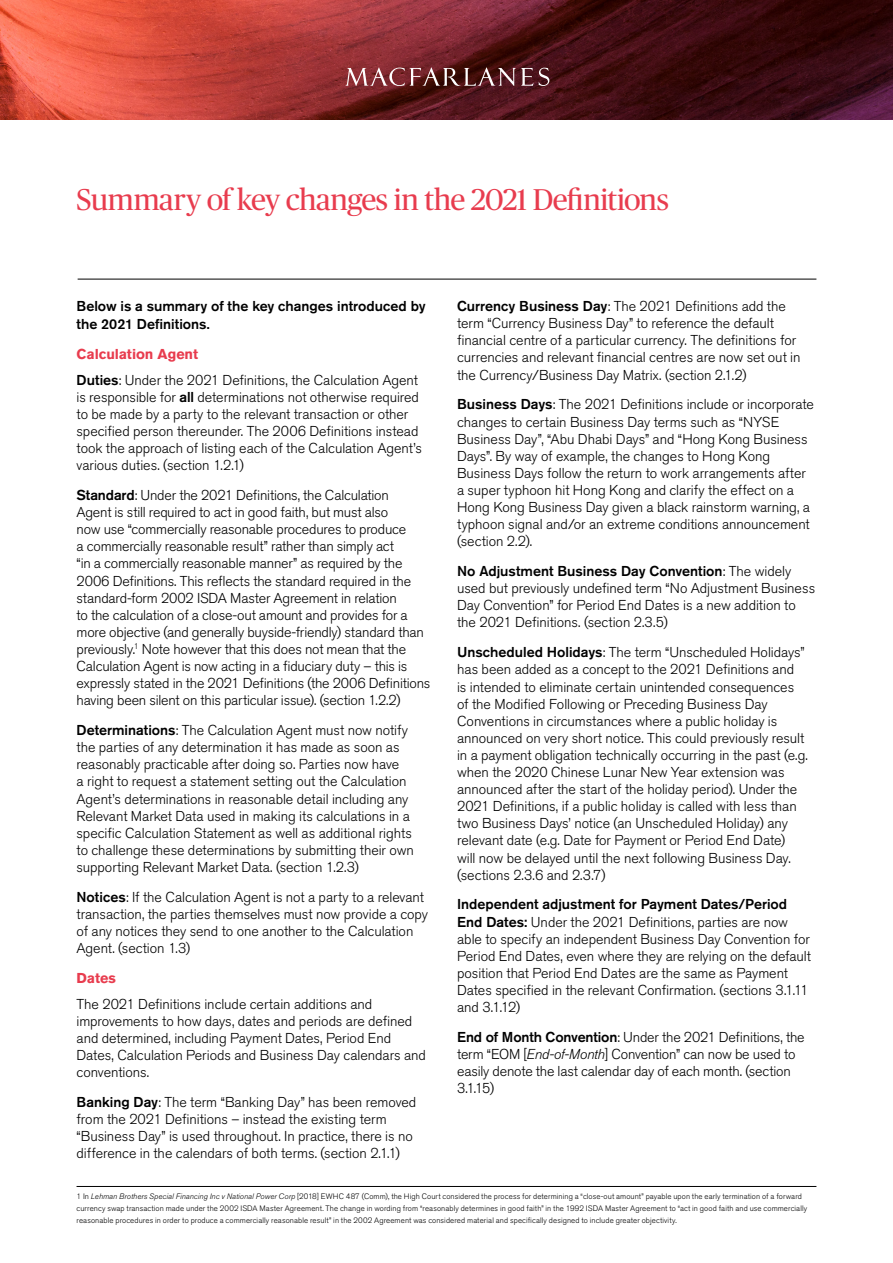
<style>
.page{position:relative;width:893px;height:1263px;background:#fff}
.page>*{position:absolute;margin:0;border:0;box-sizing:border-box;transform-origin:0 0}
.t1{font:30px "Publico Headline";letter-spacing:-.02em;color:#e83c4e}
.t2{font:300 14.25px/17.1px "Akzidenz Grotesk BQ";letter-spacing:-.005em;color:#000}
.t3{font:500 14.25px/18px "Akzidenz Grotesk BQ";color:#000}
.t4{font:700 14.25px "Akzidenz Grotesk BQ";color:#e83c4e}
.t5{font:300 7.8px/12px "Akzidenz Grotesk BQ";letter-spacing:.015em;color:#000}
.s1{font-weight:700;color:#e83c4e}
.s2{font-weight:500}
.s3{font-style:italic}
</style>
<div class="page">
<img style="left:0;top:0;width:893px;height:119px">
<svg style="left:345px;top:68px;width:188px;height:18px;background:#804b4d"></svg>
<svg style="left:539px;top:68px;width:10px;height:18px"></svg>
<hr style="left:77px;top:1186px;width:739px;height:1px;background:#000">
<hr style="left:78px;top:279px;width:738px;height:1px;background:#000">
<h1 class="t1" style="left:77px;top:179px;width:594px">Summary of key changes in the 2021 Definitions</h1>
<p class="t3" style="left:77px;top:297px;width:351px">Below is a summary of the key changes introduced by the 2021 Definitions.</p>
<p class="t2" style="left:77px;top:342px;width:343px;line-height:25.7px"><span class="s1">Calculation Agent<br></span><span class="s2">Duties</span>: Under the 2021 Definitions, the Calculation Agent</p>
<p class="t2" style="left:77px;top:389px;width:347px">is responsible for <span class="s2">all</span> determinations not otherwise required to be made by a party to the relevant transaction or other specified person thereunder. The 2006 Definitions instead took the approach of listing each of the Calculation Agent’s various duties. (section 1.2.1)</p>
<p class="t2" style="left:77px;top:487px;width:355px"><span class="s2">Standard</span>: Under the 2021 Definitions, the Calculation<br>Agent is still required to act in good faith, but must also<br>now use “commercially reasonable procedures to produce<br>a commercially reasonable result” rather than simply act<br>“in a commercially reasonable manner” as required by the 2006 Definitions. This reflects the standard required in the standard-form 2002 ISDA Master Agreement in relation<br>to the calculation of a close-out amount and provides for a more objective (and generally buyside-friendly) standard than previously.<sup>1</sup> Note however that this does not mean that the Calculation Agent is now acting in a fiduciary duty – this is expressly stated in the 2021 Definitions (the 2006 Definitions having been silent on this particular issue). (section 1.2.2)</p>
<p class="t2" style="left:77px;top:722px;width:339px"><span class="s2">Determinations</span>: The Calculation Agent must now notify the parties of any determination it has made as soon as reasonably practicable after doing so. Parties now have<br>a right to request a statement setting out the Calculation Agent’s determinations in reasonable detail including any Relevant Market Data used in making its calculations in a specific Calculation Statement as well as additional rights to challenge these determinations by submitting their own supporting Relevant Market Data. (section 1.2.3)</p>
<p class="t2" style="left:77px;top:889px;width:353px"><span class="s2">Notices</span>: If the Calculation Agent is not a party to a relevant transaction, the parties themselves must now provide a copy of any notices they send to one another to the Calculation Agent. (section 1.3)</p>
<p class="t4" style="left:77px;top:970px;width:41px">Dates</p>
<p class="t2" style="left:77px;top:995px;width:351px">The 2021 Definitions include certain additions and improvements to how days, dates and periods are defined and determined, including Payment Dates, Period End Dates, Calculation Periods and Business Day calendars and conventions.</p>
<p class="t2" style="left:77px;top:1094px;width:341px"><span class="s2">Banking Day</span>: The term “Banking Day” has been removed from the 2021 Definitions – instead the existing term “Business Day” is used throughout. In practice, there is no difference in the calendars of both terms. (section 2.1.1)</p>
<p class="t2" style="left:457px;top:298px;width:345px"><span class="s2">Currency Business Day</span>: The 2021 Definitions add the term “Currency Business Day” to reference the default financial centre of a particular currency. The definitions for currencies and relevant financial centres are now set out in the Currency/Business Day Matrix. (section 2.1.2)</p>
<p class="t2" style="left:457px;top:396px;width:358px"><span class="s2">Business Days</span>: The 2021 Definitions include or incorporate changes to certain Business Day terms such as “NYSE Business Day”, “Abu Dhabi Days” and “Hong Kong Business Days”. By way of example, the changes to Hong Kong Business Days follow the return to work arrangements after a super typhoon hit Hong Kong and clarify the effect on a Hong Kong Business Day given a black rainstorm warning, a typhoon signal and/or an extreme conditions announcement (section 2.2).</p>
<p class="t2" style="left:457px;top:563px;width:360px"><span class="s2">No Adjustment Business Day Convention</span>: The widely used but previously undefined term “No Adjustment Business Day Convention” for Period End Dates is a new addition to the 2021 Definitions. (section 2.3.5)</p>
<p class="t2" style="left:457px;top:644px;width:352px"><span class="s2">Unscheduled Holidays</span>: The term “Unscheduled Holidays” has been added as a concept to the 2021 Definitions and<br>is intended to eliminate certain unintended consequences of the Modified Following or Preceding Business Day Conventions in circumstances where a public holiday is announced on very short notice. This could previously result in a payment obligation technically occurring in the past (e.g. when the 2020 Chinese Lunar New Year extension was announced after the start of the holiday period). Under the 2021 Definitions, if a public holiday is called with less than two Business Days’ notice (an Unscheduled Holiday) any relevant date (e.g. Date for Payment or Period End Date)<br>will now be delayed until the next following Business Day. (sections 2.3.6 and 2.3.7)</p>
<p class="t2" style="left:457px;top:896px;width:355px"><span class="s2">Independent adjustment for Payment Dates/Period End Dates:</span> Under the 2021 Definitions, parties are now able to specify an independent Business Day Convention for Period End Dates, even where they are relying on the default position that Period End Dates are the same as Payment Dates specified in the relevant Confirmation. (sections 3.1.11 and 3.1.12)</p>
<p class="t2" style="left:457px;top:1029px;width:349px"><span class="s2">End of Month Convention</span>: Under the 2021 Definitions, the term “EOM [<span class="s3">End-of-Month</span>] Convention” can now be used to easily denote the last calendar day of each month. (section 3.1.15)</p>
<p class="t5" style="left:77px;top:1190px;width:732px">1 In <span class="s3">Lehman Brothers Special Financing Inc v National Power Corp</span> [2018] EWHC 487 (Comm), the High Court considered the process for determining a “close-out amount” payable upon the early termination of a forward currency swap transaction made under the 2002 ISDA Master Agreement. The change in wording from “reasonably determines in good faith” in the 1992 ISDA Master Agreement to “act in good faith and use commercially reasonable procedures in order to produce a commercially reasonable result” in the 2002 Agreement was considered material and specifically designed to include greater objectivity.</p>
</div>
